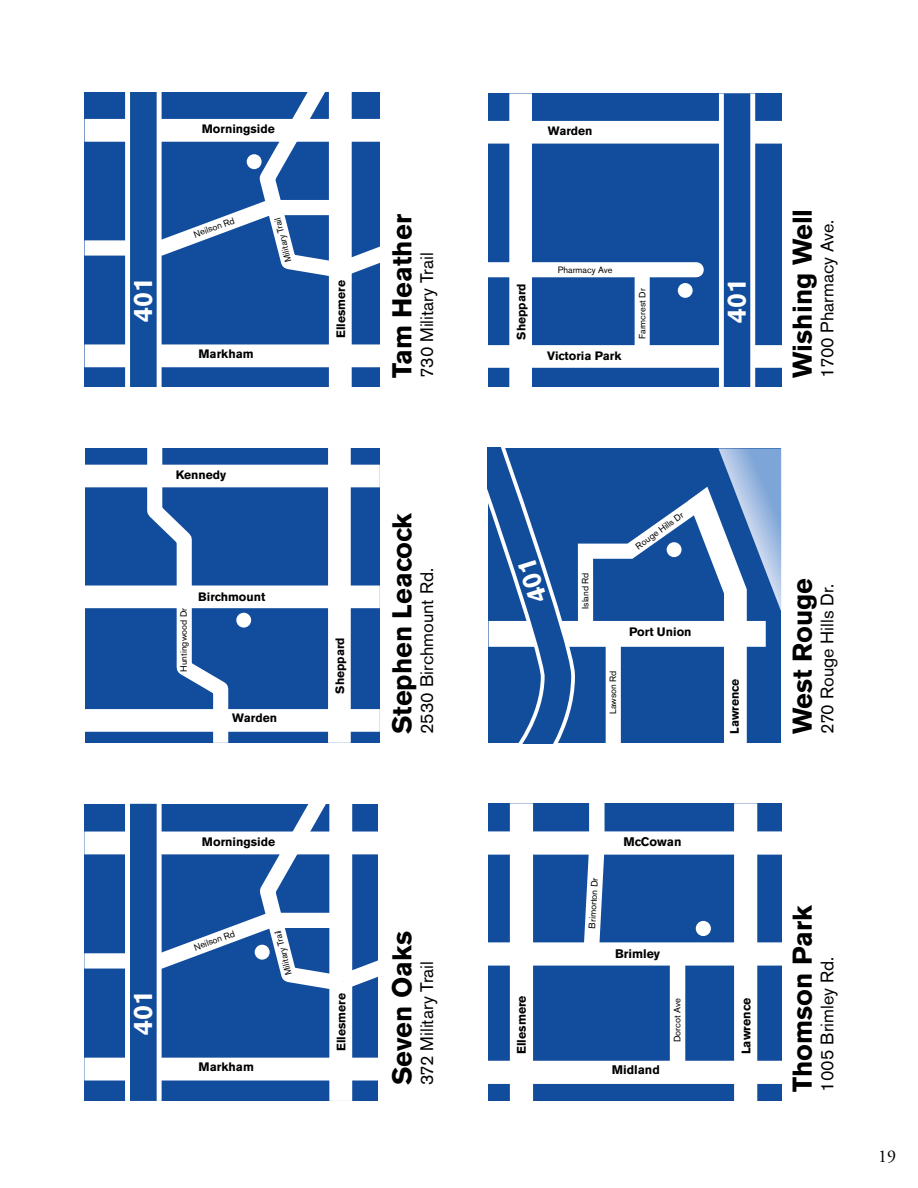
<style>
.page{position:relative;width:918px;height:1188px;background:#fff}
.page>*{position:absolute;margin:0;border:0;box-sizing:border-box;transform-origin:0 0}
.t1{font:700 27px "Akzidenz Grotesk BE";color:#000}
.t2{font:700 26.7px "Akzidenz Grotesk BE";color:#fff}
.t3{font:700 26.55px "Akzidenz Grotesk BE";color:#fff}
.t4{font:700 26.4px "Akzidenz Grotesk BE";color:#fff}
.t5{font:18px "Akzidenz Grotesk BE";color:#000}
.t6{font:18px "Adobe Garamond Pro";color:#000}
.t7{font:700 12.3px "Akzidenz Grotesk BE";color:#000}
.t8{font:700 12.15px "Akzidenz Grotesk BE";color:#000}
.t9{font:9.3px "Akzidenz Grotesk BE";color:#000}
.t10{font:9.15px "Akzidenz Grotesk BE";color:#000}
.t11{font:9px "Akzidenz Grotesk BE";color:#000}
</style>
<div class="page">
<div style="left:85px;top:804px;width:293px;height:297px;background:#124c9d"></div>
<div style="left:329px;top:804px;width:23px;height:297px;background:#fff"></div>
<div style="left:85px;top:1058px;width:293px;height:23px;background:#fff"></div>
<div style="left:125px;top:804px;width:37px;height:297px;background:#fff"></div>
<div style="left:130px;top:804px;width:27px;height:297px;background:#124d9c"></div>
<svg style="left:85px;top:803px;width:293px;height:198px"></svg>
<div style="left:85px;top:93px;width:295px;height:294px;background:#124c9d"></div>
<div style="left:329px;top:93px;width:23px;height:294px;background:#fff"></div>
<div style="left:85px;top:344px;width:295px;height:23px;background:#fff"></div>
<div style="left:125px;top:93px;width:37px;height:294px;background:#fff"></div>
<div style="left:130px;top:93px;width:27px;height:294px;background:#114e9c"></div>
<svg style="left:85px;top:93px;width:295px;height:195px"></svg>
<div style="left:488px;top:803px;width:293px;height:298px;background:#124c9d"></div>
<div style="left:734px;top:803px;width:23px;height:298px;background:#fff"></div>
<div style="left:510px;top:803px;width:23px;height:298px;background:#fff"></div>
<div style="left:488px;top:1061px;width:293px;height:23px;background:#fff"></div>
<div style="left:488px;top:831px;width:293px;height:24px;background:#fff"></div>
<div style="left:488px;top:942px;width:293px;height:24px;background:#fff"></div>
<div style="left:696px;top:921px;width:15px;height:15px;background:#fff;border-radius:50%"></div>
<div style="left:670px;top:954px;width:15px;height:118px;background:#fff"></div>
<svg style="left:575px;top:803px;width:37px;height:163px"></svg>
<div style="left:488px;top:93px;width:293px;height:294px;background:#124c9d"></div>
<div style="left:509px;top:93px;width:23px;height:294px;background:#fff"></div>
<div style="left:488px;top:345px;width:293px;height:23px;background:#fff"></div>
<div style="left:488px;top:121px;width:293px;height:23px;background:#fff"></div>
<div style="left:678px;top:283px;width:15px;height:15px;background:#fff;border-radius:50%"></div>
<svg style="left:719px;top:93px;width:36px;height:294px;background:#f4f6fa"></svg>
<div style="left:724px;top:93px;width:26px;height:294px;background:#124c9d"></div>
<div style="left:488px;top:262px;width:208px;height:15px;background:#fff"></div>
<div style="left:635px;top:270px;width:15px;height:78px;background:#fff"></div>
<div style="left:85px;top:448px;width:295px;height:295px;background:#124c9d"></div>
<div style="left:328px;top:448px;width:23px;height:295px;background:#fff"></div>
<div style="left:85px;top:709px;width:295px;height:23px;background:#fff"></div>
<svg style="left:140px;top:448px;width:96px;height:295px"></svg>
<div style="left:85px;top:465px;width:295px;height:22px;background:#fff"></div>
<div style="left:236px;top:613px;width:15px;height:15px;background:#fff;border-radius:50%"></div>
<div style="left:85px;top:586px;width:295px;height:22px;background:#fff"></div>
<svg style="left:488px;top:447px;width:293px;height:296px"></svg>
<h3 class="t3" style="left:128px;top:322px;width:47px;rotate:-90deg">401</h3>
<p class="t8" style="left:202px;top:122px;width:75px">Morningside</p>
<p class="t10" style="left:192px;top:230px;width:44px;rotate:-20deg">Neilson Rd</p>
<p class="t10" style="left:283px;top:263px;width:47px;rotate:-104deg">Military Trail</p>
<p class="t8" style="left:198px;top:347px;width:57px">Markham</p>
<p class="t8" style="left:334px;top:338px;width:60px;rotate:-90deg">Ellesmere</p>
<p class="t8" style="left:176px;top:467px;width:52px">Kennedy</p>
<p class="t10" style="left:178px;top:672px;width:65px;rotate:-90deg">Huntingwood Dr</p>
<p class="t8" style="left:198px;top:589px;width:69px">Birchmount</p>
<p class="t8" style="left:232px;top:711px;width:46px">Warden</p>
<p class="t8" style="left:333px;top:694px;width:58px;rotate:-90deg">Sheppard</p>
<h1 class="t1" style="left:386px;top:378px;width:165px;rotate:-90deg">Tam Heather</h1>
<h3 class="t5" style="left:416px;top:378px;width:127px;rotate:-90deg">730 Military Trail</h3>
<h1 class="t1" style="left:386px;top:734px;width:223px;rotate:-90deg">Stephen Leacock</h1>
<h3 class="t5" style="left:416px;top:734px;width:168px;rotate:-90deg">2530 Birchmount Rd .</h3>
<h2 class="t2" style="left:128px;top:1035px;width:47px;rotate:-90deg">401</h2>
<p class="t8" style="left:202px;top:834px;width:75px">Morningside</p>
<p class="t10" style="left:192px;top:942px;width:44px;rotate:-20deg">Neilson Rd</p>
<h1 class="t1" style="left:386px;top:1085px;width:156px;rotate:-90deg">Seven Oaks</h1>
<p class="t10" style="left:283px;top:976px;width:47px;rotate:-104deg">Military Trail</p>
<p class="t8" style="left:334px;top:1051px;width:60px;rotate:-90deg">Ellesmere</p>
<p class="t8" style="left:199px;top:1060px;width:57px">Markham</p>
<h3 class="t5" style="left:416px;top:1085px;width:126px;rotate:-90deg">372 Military Trail</h3>
<p class="t8" style="left:548px;top:124px;width:46px">Warden</p>
<p class="t8" style="left:514px;top:340px;width:58px;rotate:-90deg">Sheppard</p>
<p class="t11" style="left:558px;top:264px;width:56px">Pharmacy Ave</p>
<p class="t8" style="left:547px;top:349px;width:76px">Victoria Park</p>
<p class="t11" style="left:637px;top:339px;width:52px;rotate:-90deg">Farmcrest Dr</p>
<h3 class="t4" style="left:721px;top:323px;width:47px;rotate:-90deg">401</h3>
<h1 class="t1" style="left:787px;top:378px;width:171px;rotate:-90deg">Wishing Well</h1>
<h3 class="t5" style="left:817px;top:378px;width:160px;rotate:-90deg">1700 Pharmacy Ave .</h3>
<p class="t10" style="left:580px;top:609px;width:38px;rotate:-90deg">Island Rd</p>
<p class="t10" style="left:634px;top:543px;width:58px;rotate:-36deg">Rouge Hills Dr</p>
<p class="t10" style="left:607px;top:714px;width:45px;rotate:-90deg">Lawson Rd</p>
<p class="t8" style="left:629px;top:625px;width:64px">Port Union</p>
<p class="t8" style="left:728px;top:734px;width:57px;rotate:-90deg">Lawrence</p>
<p class="t9" style="left:587px;top:928px;width:52px;rotate:-87deg">Brimorton Dr</p>
<p class="t7" style="left:623px;top:834px;width:60px">McCowan</p>
<p class="t7" style="left:615px;top:947px;width:47px">Brimley</p>
<p class="t7" style="left:514px;top:1054px;width:60px;rotate:-90deg">Ellesmere</p>
<p class="t7" style="left:739px;top:1054px;width:58px;rotate:-90deg">Lawrence</p>
<p class="t7" style="left:612px;top:1063px;width:50px">Midland</p>
<p class="t9" style="left:672px;top:1042px;width:46px;rotate:-90deg">Dorcot Ave</p>
<h1 class="t1" style="left:787px;top:734px;width:158px;rotate:-90deg">West Rouge</h1>
<h3 class="t5" style="left:817px;top:734px;width:152px;rotate:-90deg">270 Rouge Hills Dr .</h3>
<h1 class="t1" style="left:787px;top:1092px;width:188px;rotate:-90deg">Thomson Park</h1>
<h3 class="t5" style="left:817px;top:1092px;width:136px;rotate:-90deg">1005 Brimley Rd .</h3>
<h3 class="t6" style="left:878px;top:1146px;width:19px">19</h3>
</div>
